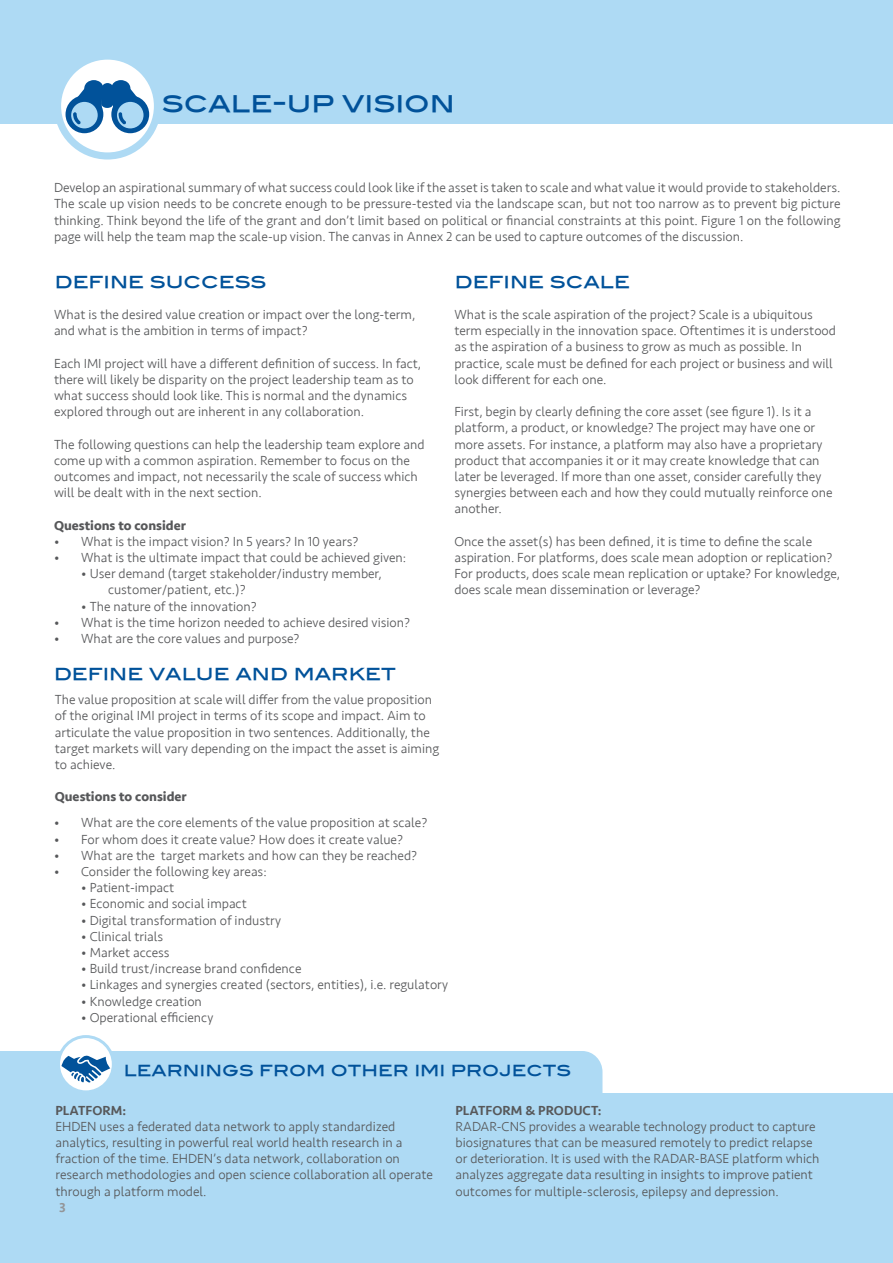
<style>
.page{position:relative;width:893px;height:1263px;background:#fff}
.page>*{position:absolute;margin:0;border:0;box-sizing:border-box;transform-origin:0 0}
.t1{font:27px "Blair Md ITCTT Medium";color:#01529a}
.Paragraph_Style_1{font:19.5px "Blair Md ITCTT Medium";color:#01529a}
.t2{font:18px "Blair Md ITCTT Medium";color:#01529a}
.Paragraph_Style_3{font:300 13.5px/16.2px "Seravek";color:#57585a}
.Paragraph_Style_2{font:300 13.5px/16.2px "Seravek";color:#57585a}
.Paragraph_Style_3-2{font:700 13.5px "Seravek";color:#57585a}
.Paragraph_Style_3-3{font:500 13.5px "Seravek";color:#57585a}
.Paragraph_Style_2-2{font:500 13.5px "Seravek";color:#939598}
</style>
<div class="page">
<div style="left:0;top:0;width:893px;height:123px;background:#aedaf4"></div>
<div style="left:0;top:1093px;width:893px;height:170px;background:#aedaf4"></div>
<svg style="left:54px;top:59px;width:107px;height:101px"></svg>
<svg style="left:58px;top:1036px;width:55px;height:56px"></svg>
<div style="left:57px;top:1035px;width:58px;height:58px;border:3px solid #aedaf4;border-radius:50%"></div>
<svg style="left:0;top:1051px;width:602px;height:42px;background:#acd7f2"></svg>
<p class="t1" style="left:162px;top:80px;width:295px">SCALE-UP VISION</p>
<p class="Paragraph_Style_2" style="left:54px;top:180px;width:788px;text-align:justify">Develop an aspirational summary of what success could look like if the asset is taken to scale and what value it would provide to stakeholders.<br>The scale up vision needs to be concrete enough to be pressure-tested via the landscape scan, but not too narrow as to prevent big picture thinking. Think beyond the life of the grant and don’t limit based on political or financial constraints at this point. Figure 1 on the following page will help the team map the scale-up vision. The canvas in Annex 2 can be used to capture outcomes of the discussion.</p>
<p class="Paragraph_Style_1" style="left:55px;top:265px;width:213px">DEFINE SUCCESS</p>
<p class="Paragraph_Style_3" style="left:54px;top:307px;width:363px">What is the desired value creation or impact over the long-term, and what is the ambition in terms of impact?</p>
<p class="Paragraph_Style_3" style="left:54px;top:355px;width:369px">Each IMI project will have a different definition of success. In fact, there will likely be disparity on the project leadership team as to what success should look like. This is normal and the dynamics explored through out are inherent in any collaboration.</p>
<p class="Paragraph_Style_3" style="left:54px;top:436px;width:372px">The following questions can help the leadership team explore and come up with a common aspiration. Remember to focus on the outcomes and impact, not necessarily the scale of success which will be dealt with in the next section.</p>
<p class="Paragraph_Style_3-2" style="left:54px;top:514px;width:133px">Questions to consider</p>
<p class="Paragraph_Style_2" style="left:54px;top:533px;width:306px">• What is the impact vision? In 5 years? In 10 years?</p>
<p class="Paragraph_Style_2" style="left:54px;top:550px;width:354px">• What is the ultimate impact that could be achieved given:</p>
<p class="Paragraph_Style_2" style="left:108px;top:566px;width:275px;text-indent:-27px">• User demand (target stakeholder/industry member, customer/patient, etc.)?</p>
<p class="Paragraph_Style_2" style="left:81px;top:598px;width:177px">• The nature of the innovation?</p>
<p class="Paragraph_Style_2" style="left:54px;top:614px;width:358px">• What is the time horizon needed to achieve desired vision?</p>
<p class="Paragraph_Style_2" style="left:54px;top:631px;width:247px">• What are the core values and purpose?</p>
<p class="Paragraph_Style_1" style="left:54px;top:657px;width:343px">DEFINE VALUE AND MARKET</p>
<p class="Paragraph_Style_3" style="left:55px;top:692px;width:386px">The value proposition at scale will differ from the value proposition of the original IMI project in terms of its scope and impact. Aim to articulate the value proposition in two sentences. Additionally, the target markets will vary depending on the impact the asset is aiming to achieve.</p>
<p class="Paragraph_Style_3-2" style="left:55px;top:786px;width:133px">Questions to consider</p>
<p class="Paragraph_Style_1" style="left:455px;top:265px;width:177px">DEFINE SCALE</p>
<p class="Paragraph_Style_3" style="left:454px;top:307px;width:383px">What is the scale aspiration of the project? Scale is a ubiquitous term especially in the innovation space. Oftentimes it is understood as the aspiration of a business to grow as much as possible. In practice, scale must be defined for each project or business and will look different for each one.</p>
<p class="Paragraph_Style_3" style="left:454px;top:404px;width:380px">First, begin by clearly defining the core asset (see figure 1). Is it a platform, a product, or knowledge? The project may have one or more assets. For instance, a platform may also have a proprietary product that accompanies it or it may create knowledge that can later be leveraged. If more than one asset, consider carefully they synergies between each and how they could mutually reinforce one another.</p>
<p class="Paragraph_Style_3" style="left:454px;top:533px;width:387px">Once the asset(s) has been defined, it is time to define the scale aspiration. For platforms, does scale mean adoption or replication?<br>For products, does scale mean replication or uptake? For knowledge, does scale mean dissemination or leverage?</p>
<p class="Paragraph_Style_2" style="left:54px;top:815px;width:375px">• What are the core elements of the value proposition at scale?</p>
<p class="Paragraph_Style_2" style="left:54px;top:831px;width:351px">• For whom does it create value? How does it create value?</p>
<p class="Paragraph_Style_2" style="left:54px;top:847px;width:365px">• What are the target markets and how can they be reached?</p>
<p class="Paragraph_Style_2" style="left:54px;top:863px;width:214px">• Consider the following key areas:</p>
<p class="Paragraph_Style_2" style="left:81px;top:880px;width:95px">• Patient-impact</p>
<p class="Paragraph_Style_2" style="left:81px;top:896px;width:167px">• Economic and social impact</p>
<p class="Paragraph_Style_2" style="left:81px;top:912px;width:202px">• Digital transformation of industry</p>
<p class="Paragraph_Style_2" style="left:81px;top:928px;width:84px">• Clinical trials</p>
<p class="Paragraph_Style_2" style="left:81px;top:944px;width:90px">• Market access</p>
<p class="Paragraph_Style_2" style="left:81px;top:961px;width:222px">• Build trust/increase brand confidence</p>
<p class="Paragraph_Style_2" style="left:81px;top:977px;width:369px">• Linkages and synergies created (sectors, entities), i.e. regulatory</p>
<p class="Paragraph_Style_2" style="left:81px;top:993px;width:122px">• Knowledge creation</p>
<p class="Paragraph_Style_2" style="left:81px;top:1009px;width:134px">• Operational efficiency</p>
<p class="t2" style="left:124px;top:1055px;width:449px">LEARNINGS FROM OTHER IMI PROJECTS</p>
<p class="Paragraph_Style_3-3" style="left:55px;top:1102px;width:72px">PLATFORM:</p>
<p class="Paragraph_Style_3" style="left:55px;top:1118px;width:379px">EHDEN uses a federated data network to apply standardized analytics, resulting in powerful real world health research in a fraction of the time. EHDEN’s data network, collaboration on research methodologies and open science collaboration all operate through a platform model.</p>
<p class="Paragraph_Style_2-2" style="left:59px;top:1199px;width:8px">3</p>
<p class="Paragraph_Style_3-3" style="left:455px;top:1102px;width:147px">PLATFORM &amp; PRODUCT:</p>
<p class="Paragraph_Style_3" style="left:455px;top:1118px;width:365px">RADAR-CNS provides a wearable technology product to capture biosignatures that can be measured remotely to predict relapse or deterioration. It is used with the RADAR-BASE platform which analyzes aggregate data resulting in insights to improve patient outcomes for multiple-sclerosis, epilepsy and depression.</p>
</div>
